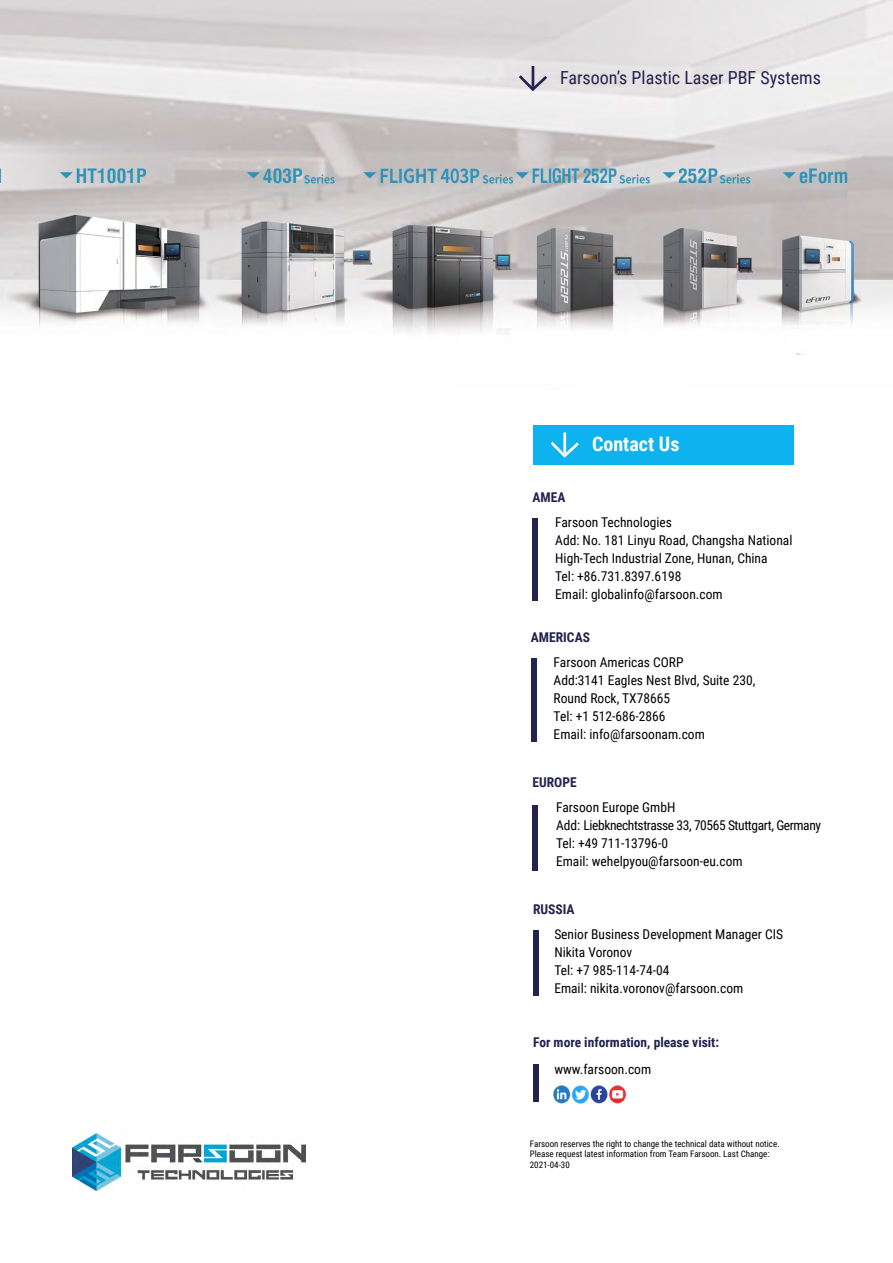
<style>
.page{position:relative;width:893px;height:1263px;background:#fff}
.page>*{position:absolute;margin:0;border:0;box-sizing:border-box;transform-origin:0 0}
.t1{font:700 20.1px "Roboto Condensed";color:#fff}
.t2{font:18px "Roboto Condensed";color:#24224f}
.t3{font:13.5px/18px "Roboto Condensed";color:#000}
.t4{font:700 13.5px "Roboto Condensed";color:#24224f}
.t5{font:9px/10.8px "Roboto Condensed";color:#000}
</style>
<div class="page">
<img style="left:0;top:0;width:893px;height:389px">
<img style="left:72px;top:1134px;width:233px;height:56px">
<hr style="left:532px;top:66px;width:2px;height:21px;background:#24224f">
<svg style="left:516px;top:72px;width:34px;height:21px"></svg>
<div style="left:533px;top:930px;width:6px;height:66px;background:#24224f"></div>
<div style="left:533px;top:1064px;width:6px;height:38px;background:#24224f"></div>
<div style="left:532px;top:805px;width:6px;height:66px;background:#24224f"></div>
<div style="left:532px;top:518px;width:6px;height:83px;background:#24224f"></div>
<div style="left:533px;top:425px;width:261px;height:40px;background:#0db2ef"></div>
<hr style="left:563px;top:432px;width:3px;height:21px;background:#fff">
<svg style="left:550px;top:439px;width:29px;height:19px"></svg>
<img style="left:553px;top:1085px;width:74px;height:19px">
<div style="left:531px;top:658px;width:5px;height:83px;background:#24224f"></div>
<h2 class="t2" style="left:560px;top:65px;width:262px">Farsoon’s Plastic Laser PBF Systems</h2>
<h1 class="t1" style="left:592px;top:430px;width:89px">Contact Us</h1>
<p class="t4" style="left:532px;top:488px;width:34px">AMEA</p>
<p class="t3" style="left:555px;top:512px;width:239px">Farsoon Technologies<br>Add: No. 181 Linyu Road, Changsha National<br>High-Tech Industrial Zone, Hunan, China<br>Tel: +86.731.8397.6198<br>Email: globalinfo@farsoon.com</p>
<p class="t4" style="left:531px;top:628px;width:61px">AMERICAS</p>
<p class="t3" style="left:554px;top:653px;width:203px">Farsoon Americas CORP<br>Add:3141 Eagles Nest Blvd, Suite 230,<br>Round Rock, TX78665<br>Tel: +1 512-686-2866<br>Email: info@farsoonam.com</p>
<p class="t4" style="left:532px;top:773px;width:46px">EUROPE</p>
<p class="t3" style="left:556px;top:798px;width:266px">Farsoon Europe GmbH<br>Add: Liebknechtstrasse 33, 70565 Stuttgart, Germany<br>Tel: +49 711-13796-0<br>Email: wehelpyou@farsoon-eu.com</p>
<p class="t4" style="left:533px;top:900px;width:43px">RUSSIA</p>
<p class="t3" style="left:554px;top:925px;width:230px">Senior Business Development Manager CIS<br>Nikita Voronov<br>Tel: +7 985-114-74-04<br>Email: nikita.voronov@farsoon.com</p>
<p class="t4" style="left:533px;top:1033px;width:188px">For more information, please visit:</p>
<p class="t3" style="left:554px;top:1059px;width:98px">www.farsoon.com</p>
<p class="t5" style="left:530px;top:1138px;width:251px">Farsoon reserves the right to change the technical data without notice.<br>Please request latest information from Team Farsoon. Last Change:<br>2021-04-30</p>
</div>
